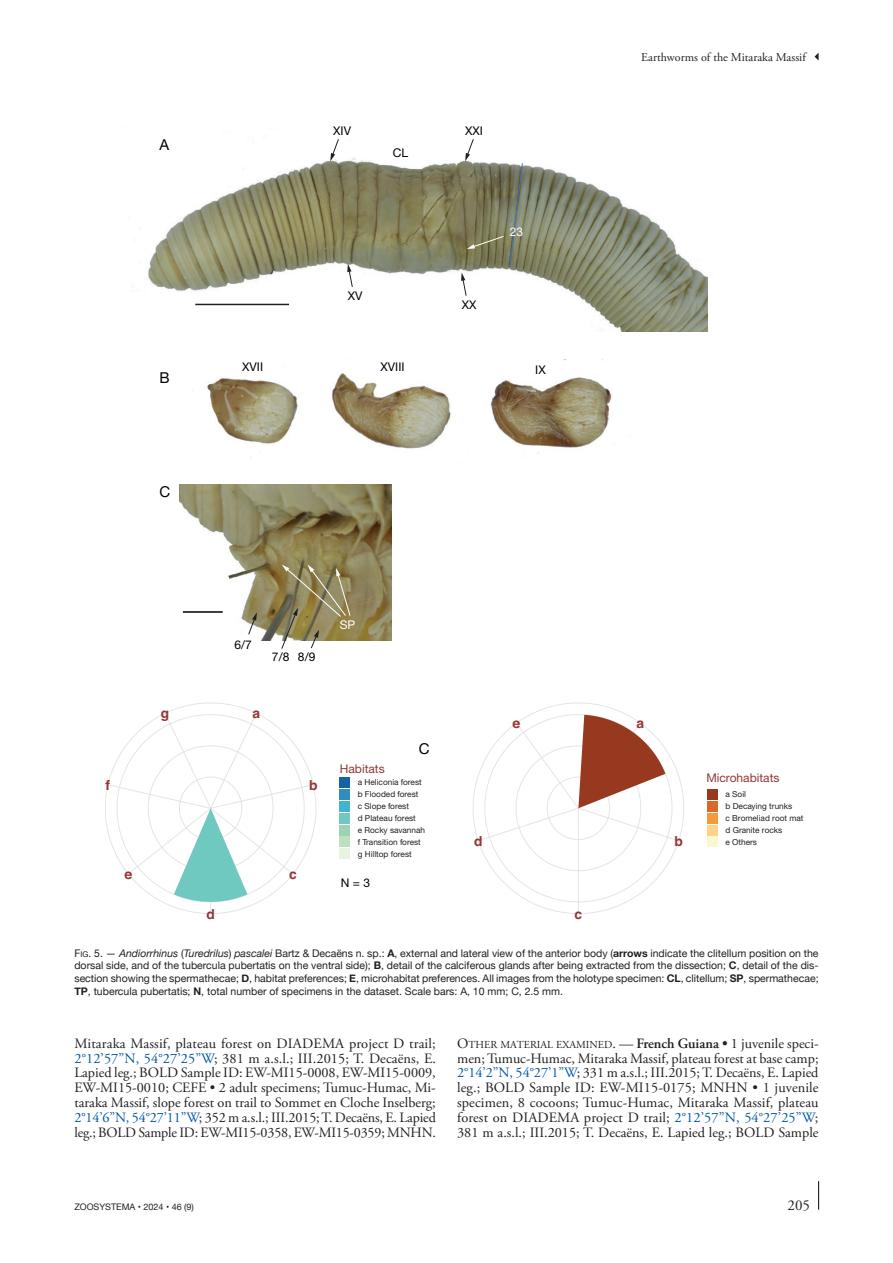
<style>
.page{position:relative;width:893px;height:1263px;background:#fff}
.page>*{position:absolute;margin:0;border:0;box-sizing:border-box;transform-origin:0 0}
.t1{font:15px "Helvetica Neue";color:#000001}
.t2{font:15px "Adobe Garamond Pro";color:#231f20}
.t3{font:14.25px/14.9px "Adobe Garamond Pro";letter-spacing:-.01em;color:#231f20;text-align:justify}
.t4{font:700 13.8px "Helvetica";color:#943639}
.t5{font:12px "Helvetica Neue";letter-spacing:.005em;color:#000001}
.t6{font:12px "Adobe Garamond Pro";color:#231f20}
.t7{font:12px "Helvetica Neue";color:#943639}
.t8{font:12px "Helvetica Neue";color:#fff}
.t9{font:10.65px "Adobe Garamond";color:#231f20}
.t10{font:10.5px/12.8px "Helvetica Neue";color:#231f20;text-align:justify}
.t11{font:9px "Helvetica Neue";color:#231f20}
.t12{font:8.25px/11.9px "Helvetica Neue";color:#231f20}
.s1{font-style:inherit}
.s2{font-size:7.8px}
.s3{font-style:italic}
.s4{font-weight:700}
.s5{color:#0154a6}
.s6{font-size:14.25px}
.s7{font-family:"Adobe Garamond Pro";font-size:14.25px}
.s8{font-family:"Adobe Garamond Pro";font-weight:600;font-size:14.25px}
</style>
<div class="page">
<svg style="left:818px;top:1181px;width:1px;height:29px"></svg>
<svg style="left:815px;top:53px;width:4px;height:8px"></svg>
<img style="left:180px;top:484px;width:211px;height:157px">
<img style="left:132px;top:157px;width:575px;height:174px">
<img style="left:192px;top:360px;width:438px;height:98px">
<hr style="left:195px;top:304px;width:94px;height:1px;background:#231f20">
<hr style="left:183px;top:611px;width:40px;height:2px;background:#000001">
<svg style="left:105px;top:702px;width:212px;height:212px"></svg>
<div style="left:339px;top:777px;width:11px;height:11px;background:#1762a6"></div>
<div style="left:339px;top:789px;width:11px;height:11px;background:#318dbb"></div>
<div style="left:339px;top:801px;width:11px;height:11px;background:#41b4d1"></div>
<div style="left:339px;top:813px;width:11px;height:11px;background:#70c9c0"></div>
<div style="left:339px;top:824px;width:11px;height:11px;background:#9cd3b2"></div>
<div style="left:339px;top:836px;width:11px;height:11px;background:#bfe0bf"></div>
<div style="left:339px;top:848px;width:11px;height:11px;background:#e9f3e2"></div>
<svg style="left:472px;top:702px;width:212px;height:212px"></svg>
<div style="left:707px;top:789px;width:11px;height:11px;background:#96391e"></div>
<div style="left:707px;top:801px;width:11px;height:11px;background:#db6826"></div>
<div style="left:707px;top:813px;width:11px;height:11px;background:#f7983b"></div>
<div style="left:707px;top:824px;width:11px;height:11px;background:#fdd48a"></div>
<div style="left:707px;top:836px;width:11px;height:11px;background:#f9f8cf"></div>
<svg style="left:330px;top:139px;width:9px;height:22px"></svg>
<svg style="left:461px;top:139px;width:62px;height:157px"></svg>
<svg style="left:347px;top:264px;width:6px;height:24px"></svg>
<svg style="left:248px;top:612px;width:9px;height:23px"></svg>
<svg style="left:281px;top:564px;width:70px;height:85px;background:#9a9169"></svg>
<p class="t1" style="left:159px;top:134px;width:11px">A</p>
<p class="t1" style="left:159px;top:367px;width:12px">B</p>
<p class="t1" style="left:159px;top:481px;width:12px">C</p>
<p class="t5" style="left:242px;top:358px;width:23px">XVII</p>
<p class="t5" style="left:333px;top:122px;width:19px">XIV</p>
<p class="t5" style="left:393px;top:144px;width:17px">CL</p>
<p class="t5" style="left:348px;top:287px;width:16px">XV</p>
<p class="t5" style="left:381px;top:358px;width:26px">XVIII</p>
<p class="t5" style="left:465px;top:122px;width:19px">XXI</p>
<p class="t5" style="left:462px;top:296px;width:16px">XX</p>
<p class="t8" style="left:510px;top:223px;width:15px">23</p>
<p class="t5" style="left:535px;top:361px;width:12px">IX</p>
<p class="t4" style="left:106px;top:774px;width:6px">f</p>
<p class="t4" style="left:161px;top:702px;width:10px">g</p>
<p class="t4" style="left:124px;top:863px;width:9px">e</p>
<p class="t5" style="left:234px;top:636px;width:19px">6/7</p>
<p class="t5" style="left:272px;top:648px;width:45px">7/8 8/9</p>
<p class="t4" style="left:252px;top:702px;width:9px">a</p>
<p class="t4" style="left:309px;top:774px;width:10px">b</p>
<p class="t4" style="left:206px;top:902px;width:10px">d</p>
<p class="t4" style="left:289px;top:863px;width:9px">c</p>
<p class="t8" style="left:340px;top:616px;width:17px">SP</p>
<p class="t7" style="left:340px;top:760px;width:46px">Habitats</p>
<p class="t1" style="left:419px;top:738px;width:12px">C</p>
<p class="t12" style="left:358px;top:777px;width:69px">a Heliconia forest b Flooded forest<br>c Slope forest<br>d Plateau forest<br>e Rocky savannah f Transition forest g Hilltop forest</p>
<p class="t5" style="left:341px;top:874px;width:31px">N = 3</p>
<p class="t4" style="left:513px;top:712px;width:9px">e</p>
<p class="t4" style="left:474px;top:830px;width:10px">d</p>
<p class="t4" style="left:575px;top:902px;width:9px">c</p>
<p class="t6" style="left:641px;top:50px;width:166px">Earthworms of the Mitaraka Massif</p>
<p class="t4" style="left:636px;top:712px;width:9px">a</p>
<p class="t4" style="left:674px;top:830px;width:10px">b</p>
<p class="t7" style="left:706px;top:769px;width:75px">Microhabitats</p>
<p class="t12" style="left:725px;top:789px;width:79px">a Soil<br>b Decaying trunks<br>c Bromeliad root mat d Granite rocks<br>e Others</p>
<p class="t10" style="left:74px;top:947px;width:746px"><span class="s1">F</span><span class="s2">ig</span><span class="s1">. 5</span>. — <span class="s3">Andiorrhinus</span> (<span class="s3">Turedrilus</span>) <span class="s3">pascalei</span> Bartz &amp; Decaëns n. sp.: <span class="s4">A</span>, external and lateral view of the anterior body (<span class="s4">arrows</span> indicate the clitellum position on the dorsal side, and of the tubercula pubertatis on the ventral side); <span class="s4">B</span>, detail of the calciferous glands after being extracted from the dissection; <span class="s4">C</span>, detail of the dis&shy;section showing the spermathecae; <span class="s4">D</span>, habitat preferences; <span class="s4">E</span>, microhabitat preferences. All images from the holotype specimen: <span class="s4">CL</span>, clitellum; <span class="s4">SP</span>, spermathecae; <span class="s4">TP</span>, tubercula pubertatis; <span class="s4">N</span>, total number of specimens in the dataset. Scale bars: A, 10 mm; C, 2.5 mm.</p>
<p class="t3" style="left:74px;top:1036px;width:363px">Mitaraka Massif, plateau forest on DIADEMA project D trail; <span class="s5">2°12’57”N, 54°27’25”W</span>; 381 m a.s.l.; III.2015; T. Decaëns, E.<br>Lapied leg.; BOLD Sample ID: EW-MI15-0008, EW-MI15-0009, EW-MI15-0010; CEFE • 2 adult specimens; Tumuc-Humac, Mi&shy;taraka Massif, slope forest on trail to Sommet en Cloche Inselberg; <span class="s5">2°14’6”N, 54°27’11”W</span>; 352 m a.s.l.; III.2015; T. Decaëns, E. Lapied leg.; BOLD Sample ID: EW-MI15-0358, EW-MI15-0359; MNHN.</p>
<p class="t9" style="left:457px;top:1038px;width:363px"><span class="s6">O</span>THER MATERIAL EXAMINED<span class="s7">. —</span> <span class="s8">French Guiana •</span> <span class="s7">1 juvenile speci-</span></p>
<p class="t3" style="left:457px;top:1051px;width:363px">men; Tumuc-Humac, Mitaraka Massif, plateau forest at base camp; <span class="s5">2°14’2”N, 54°27’1”W</span>; 331 m a.s.l.; III.2015; T. Decaëns, E. Lapied leg.; BOLD Sample ID: EW-MI15-0175; MNHN • 1 juvenile specimen, 8 cocoons; Tumuc-Humac, Mitaraka Massif, plateau forest on DIADEMA project D trail; <span class="s5">2°12’57”N, 54°27’25”W</span>; 381 m a.s.l.; III.2015; T. Decaëns, E. Lapied leg.; BOLD Sample</p>
<p class="t11" style="left:74px;top:1200px;width:121px">ZOOSYSTEMA • 2024 • 46 (9)</p>
<p class="t2" style="left:788px;top:1196px;width:24px">205</p>
</div>
